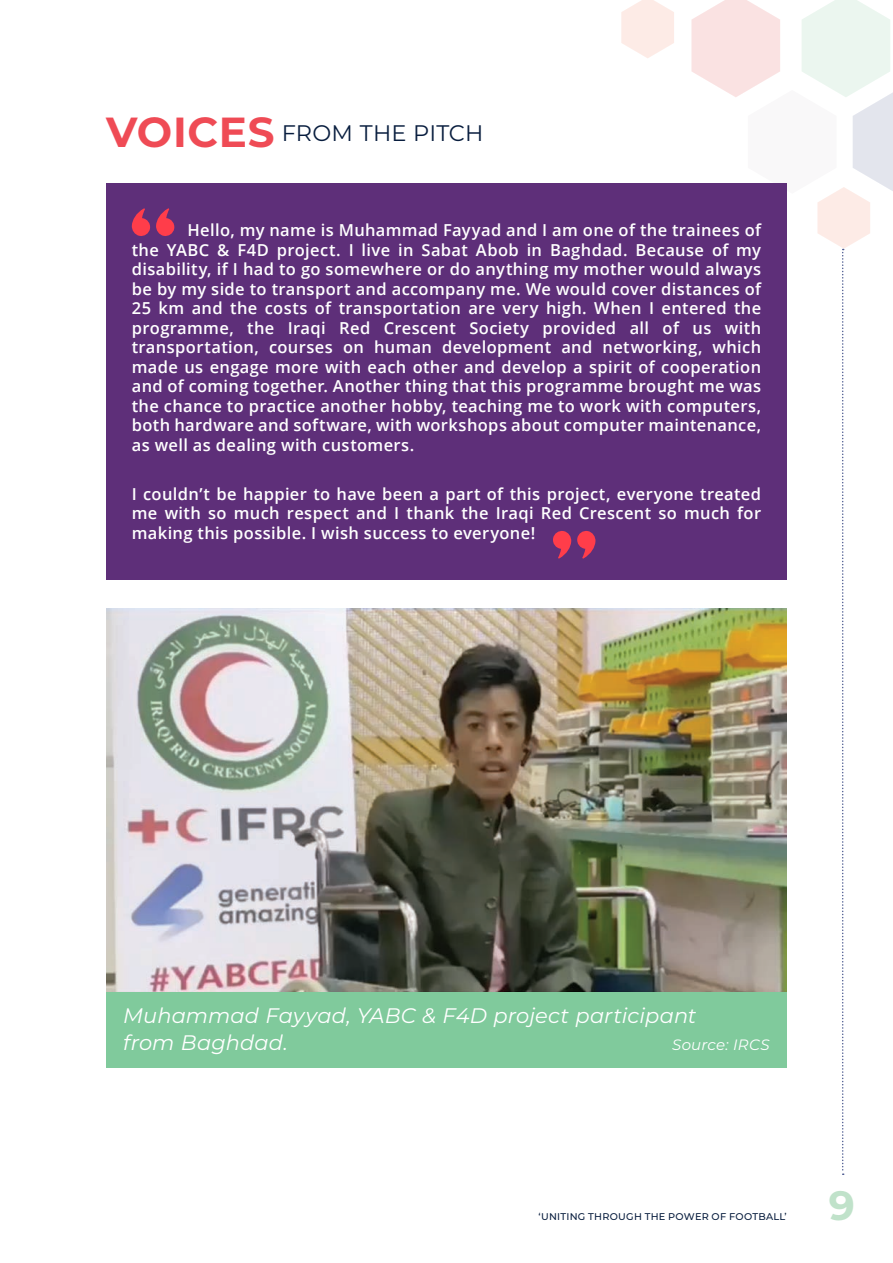
<style>
.page{position:relative;width:893px;height:1263px;background:#fff}
.page>*{position:absolute;margin:0;border:0;box-sizing:border-box;transform-origin:0 0}
.t1{font:700 40.95px "Montserrat";color:#c0e2ca}
.Titre{font:22.5px "Montserrat";color:#081d3e}
.Titre-2{font:italic 21px/27px "Montserrat";letter-spacing:.005em;color:#fff}
.Txt_courant{font:600 16.5px/19.5px "Open Sans";letter-spacing:.02em;color:#fff;text-align:justify}
.Titre-3{font:italic 15px "Montserrat";letter-spacing:.015em;color:#fff}
.t2{font:500 9.75px "Montserrat";letter-spacing:.03em;color:#081d3e}
.s1{font-weight:700;font-size:42px;color:#ef4b55}
</style>
<div class="page">
<svg style="left:691px;top:0;width:202px;height:1175px"></svg>
<svg style="left:621px;top:0;width:53px;height:58px"></svg>
<div style="left:106px;top:183px;width:681px;height:396px;background:#5e2f79"></div>
<svg style="left:131px;top:208px;width:44px;height:28px"></svg>
<svg style="left:553px;top:531px;width:43px;height:28px"></svg>
<img style="left:106px;top:608px;width:681px;height:384px">
<div style="left:106px;top:992px;width:681px;height:75px;background:#80ca9c"></div>
<p class="Titre" style="left:106px;top:118px;width:378px"><span class="s1">VOICES</span> FROM THE PITCH</p>
<p class="Txt_courant" style="left:132px;top:220px;width:631px;text-indent:56px">Hello, my name is Muhammad Fayyad and I am one of the trainees of the YABC &amp; F4D project. I live in Sabat Abob in Baghdad. Because of my disability, if I had to go somewhere or do anything my mother would always be by my side to transport and accompany me. We would cover distances of 25 km and the costs of transportation are very high. When I entered the programme, the Iraqi Red Crescent Society provided all of us with transportation, courses on human development and networking, which made us engage more with each other and develop a spirit of cooperation and of coming together. Another thing that this programme brought me was the chance to practice another hobby, teaching me to work with computers, both hardware and software, with workshops about computer maintenance, as well as dealing with customers.</p>
<p class="Txt_courant" style="left:132px;top:484px;width:631px">I couldn’t be happier to have been a part of this project, everyone treated me with so much respect and I thank the Iraqi Red Crescent so much for making this possible. I wish success to everyone!</p>
<p class="Titre-2" style="left:123px;top:1002px;width:575px">Muhammad Fayyad, YABC &amp; F4D project participant from Baghdad.</p>
<p class="Titre-3" style="left:672px;top:1035px;width:99px">Source: IRCS</p>
<p class="t2" style="left:538px;top:1210px;width:250px">‘UNITING THROUGH THE POWER OF FOOTBALL’</p>
<h1 class="t1" style="left:829px;top:1176px;width:28px">9</h1>
</div>
